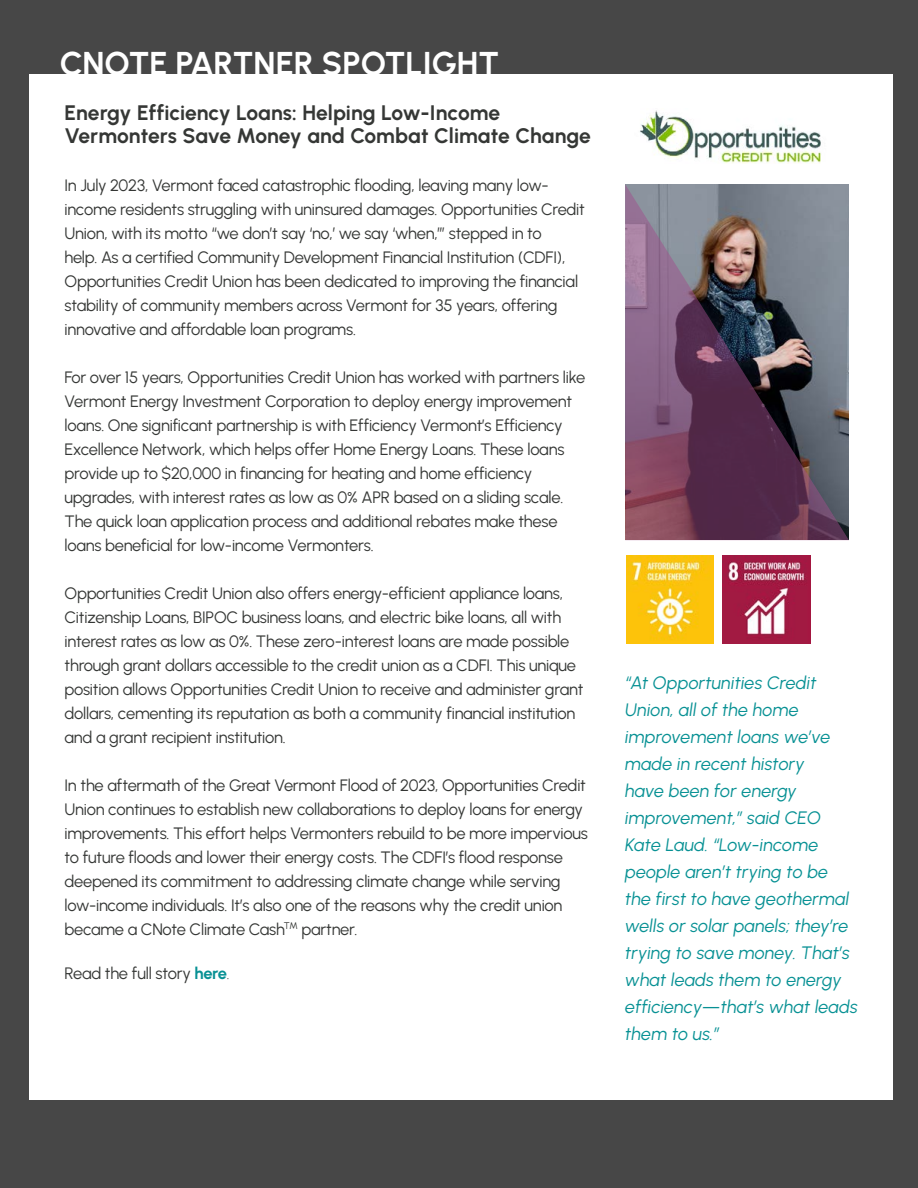
<style>
.page{position:relative;width:918px;height:1188px;background:#474747}
.page>*{position:absolute;margin:0;border:0;box-sizing:border-box;transform-origin:0 0}
.t1{font:700 33px "Urbanist";color:#fff}
.t2{font:700 21px/22.5px "Urbanist";color:#353735}
.t3{font:italic 18px/27px "Urbanist";letter-spacing:.005em;color:#089194}
.t4{font:16.5px/24px "Urbanist";letter-spacing:-.015em;color:#353735}
.s1{font-weight:700;color:#089194}
</style>
<div class="page">
<div style="left:29px;top:74px;width:864px;height:1026px;background:#fff"></div>
<img style="left:723px;top:556px;width:87px;height:87px">
<img style="left:626px;top:556px;width:88px;height:87px">
<img style="left:625px;top:184px;width:224px;height:356px">
<img style="left:640px;top:110px;width:181px;height:53px">
<h1 class="t1" style="left:60px;top:42px;width:441px">CNOTE PARTNER SPOTLIGHT</h1>
<p class="t2" style="left:65px;top:101px;width:528px">Energy Efficiency Loans: Helping Low-Income<br>Vermonters Save Money and Combat Climate Change</p>
<p class="t4" style="left:65px;top:173px;width:522px">In July 2023, Vermont faced catastrophic flooding, leaving many low&shy;income residents struggling with uninsured damages. Opportunities Credit Union, with its motto “we don’t say ‘no,’ we say ‘when,’” stepped in to<br>help. As a certified Community Development Financial Institution (CDFI), Opportunities Credit Union has been dedicated to improving the financial stability of community members across Vermont for 35 years, offering innovative and affordable loan programs.</p>
<p class="t4" style="left:65px;top:365px;width:522px">For over 15 years, Opportunities Credit Union has worked with partners like Vermont Energy Investment Corporation to deploy energy improvement loans. One significant partnership is with Efficiency Vermont’s Efficiency Excellence Network, which helps offer Home Energy Loans. These loans provide up to $20,000 in financing for heating and home efficiency upgrades, with interest rates as low as 0% APR based on a sliding scale.<br>The quick loan application process and additional rebates make these loans beneficial for low-income Vermonters.</p>
<p class="t4" style="left:65px;top:581px;width:520px">Opportunities Credit Union also offers energy-efficient appliance loans, Citizenship Loans, BIPOC business loans, and electric bike loans, all with interest rates as low as 0%. These zero-interest loans are made possible through grant dollars accessible to the credit union as a CDFI. This unique position allows Opportunities Credit Union to receive and administer grant dollars, cementing its reputation as both a community financial institution and a grant recipient institution.</p>
<p class="t4" style="left:65px;top:773px;width:525px">In the aftermath of the Great Vermont Flood of 2023, Opportunities Credit Union continues to establish new collaborations to deploy loans for energy improvements. This effort helps Vermonters rebuild to be more impervious to future floods and lower their energy costs. The CDFI’s flood response deepened its commitment to addressing climate change while serving low-income individuals. It’s also one of the reasons why the credit union became a CNote Climate Cash<sup>™</sup> partner.</p>
<p class="t4" style="left:65px;top:961px;width:167px">Read the full story <span class="s1">here</span>.</p>
<p class="t3" style="left:625px;top:669px;width:234px">“At Opportunities Credit<br>Union, all of the home improvement loans we’ve made in recent history<br>have been for energy improvement,” said CEO<br>Kate Laud. “Low-income people aren’t trying to be the first to have geothermal wells or solar panels; they’re trying to save money. That’s what leads them to energy efficiency—that’s what leads them to us.”</p>
</div>
